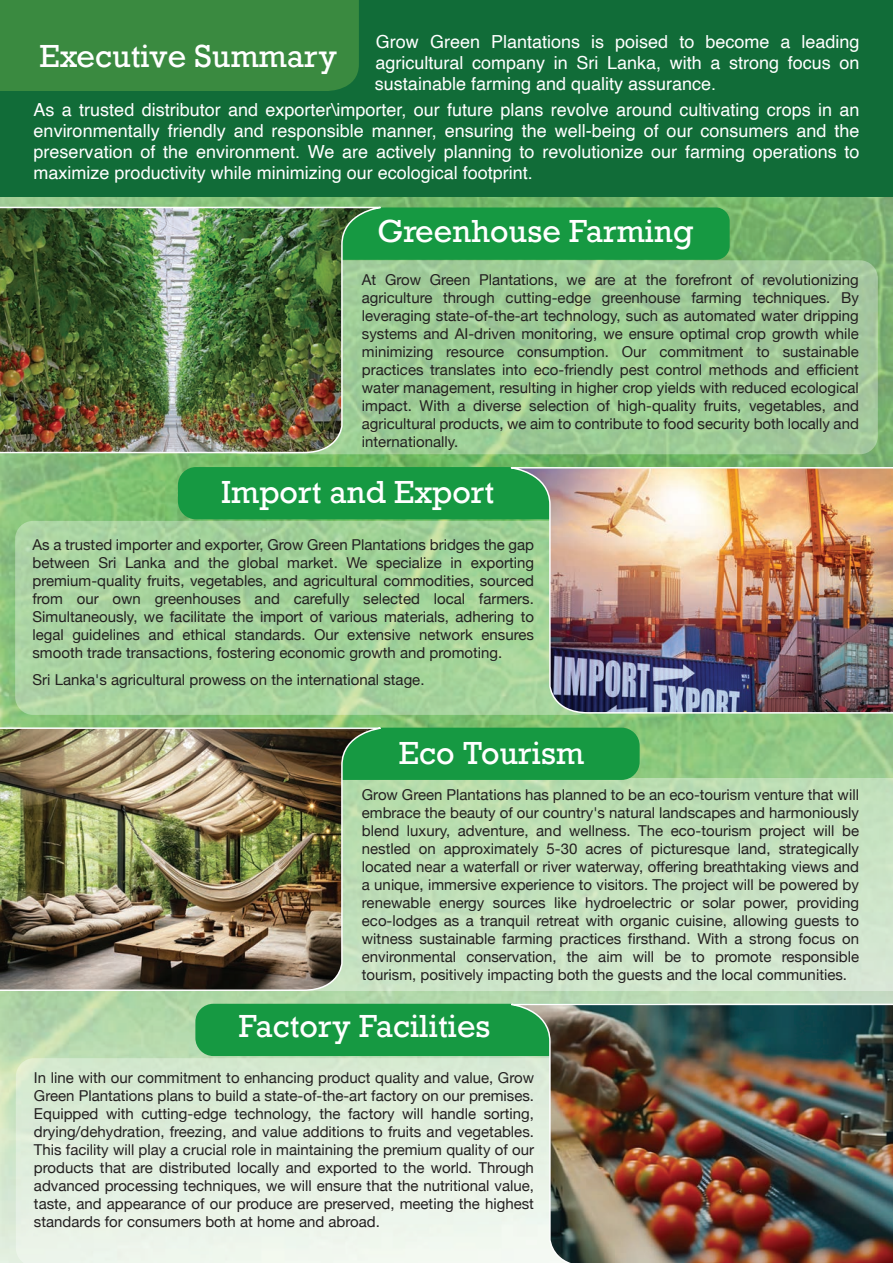
<style>
.page{position:relative;width:893px;height:1263px;background:#fff}
.page>*{position:absolute;margin:0;border:0;box-sizing:border-box;transform-origin:0 0}
.t1{font:30px "Rockwell";color:#fff}
.t2{font:18px/21px "Helvetica";color:#fff;text-align:justify}
.t3{font:15px/18px "Helvetica Neue";color:#231f20;text-align:justify}
</style>
<div class="page">
<img style="left:0;top:197px;width:893px;height:1066px">
<div style="left:0;top:0;width:893px;height:197px;background:#116c38"></div>
<div style="left:0;top:0;width:359px;height:91px;background:#3a8a40"></div>
<div style="left:286px;top:207px;width:444px;height:53px;background:#169942;border-radius:14px"></div>
<svg style="left:225px;top:260px;width:653px;height:194px;fill:#9fca98"></svg>
<img style="left:0;top:206px;width:382px;height:248px">
<div style="left:178px;top:467px;width:458px;height:52px;background:#169942;border-radius:18px"></div>
<svg style="left:15px;top:521px;width:580px;height:194px;fill:#a5d39c"></svg>
<img style="left:510px;top:466px;width:383px;height:248px">
<div style="left:0;top:779px;width:893px;height:212px;background:linear-gradient(to bottom,#b9dcaf,#d1e6ce)"></div>
<div style="left:286px;top:728px;width:354px;height:52px;background:#169942;border-radius:18px"></div>
<img style="left:0;top:727px;width:382px;height:265px">
<div style="left:195px;top:1004px;width:489px;height:52px;background:#169942;border-radius:18px"></div>
<svg style="left:16px;top:1058px;width:494px;height:205px;fill:#e3efe0"></svg>
<img style="left:510px;top:1003px;width:383px;height:260px">
<p class="t2" style="left:375px;top:32px;width:486px">Grow Green Plantations is poised to become a leading agricultural company in Sri Lanka, with a strong focus on sustainable farming and quality assurance.</p>
<p class="t2" style="left:34px;top:100px;width:827px">As a trusted distributor and exporter\importer, our future plans revolve around cultivating crops in an environmentally friendly and responsible manner, ensuring the well-being of our consumers and the preservation of the environment. We are actively planning to revolutionize our farming operations to maximize productivity while minimizing our ecological footprint.</p>
<h1 class="t1" style="left:378px;top:213px;width:317px">Greenhouse Farming</h1>
<p class="t3" style="left:362px;top:271px;width:499px">At Grow Green Plantations, we are at the forefront of revolutionizing agriculture through cutting-edge greenhouse farming techniques. By leveraging state-of-the-art technology, such as automated water dripping systems and AI-driven monitoring, we ensure optimal crop growth while minimizing resource consumption. Our commitment to sustainable practices translates into eco-friendly pest control methods and efficient water management, resulting in higher crop yields with reduced ecological impact. With a diverse selection of high-quality fruits, vegetables, and agricultural products, we aim to contribute to food security both locally and internationally.</p>
<h1 class="t1" style="left:221px;top:474px;width:275px">Import and Export</h1>
<p class="t3" style="left:32px;top:537px;width:503px">As a trusted importer and exporter, Grow Green Plantations bridges the gap between Sri Lanka and the global market. We specialize in exporting premium-quality fruits, vegetables, and agricultural commodities, sourced from our own greenhouses and carefully selected local farmers.<br>Simultaneously, we facilitate the import of various materials, adhering to legal guidelines and ethical standards. Our extensive network ensures smooth trade transactions, fostering economic growth and promoting.</p>
<p class="t3" style="left:32px;top:672px;width:393px">Sri Lanka's agricultural prowess on the international stage.</p>
<h1 class="t1" style="left:40px;top:38px;width:299px">Executive Summary</h1>
<h1 class="t1" style="left:399px;top:734px;width:187px">Eco Tourism</h1>
<p class="t3" style="left:362px;top:786px;width:499px">Grow Green Plantations has planned to be an eco-tourism venture that will embrace the beauty of our country's natural landscapes and harmoniously blend luxury, adventure, and wellness. The eco-tourism project will be nestled on approximately 5-30 acres of picturesque land, strategically located near a waterfall or river waterway, offering breathtaking views and a unique, immersive experience to visitors. The project will be powered by renewable energy sources like hydroelectric or solar power, providing eco-lodges as a tranquil retreat with organic cuisine, allowing guests to witness sustainable farming practices firsthand. With a strong focus on environmental conservation, the aim will be to promote responsible tourism, positively impacting both the guests and the local communities.</p>
<h1 class="t1" style="left:239px;top:1007px;width:253px">Factory Facilities</h1>
<p class="t3" style="left:34px;top:1070px;width:502px">In line with our commitment to enhancing product quality and value, Grow Green Plantations plans to build a state-of-the-art factory on our premises.<br>Equipped with cutting-edge technology, the factory will handle sorting, drying/dehydration, freezing, and value additions to fruits and vegetables.<br>This facility will play a crucial role in maintaining the premium quality of our products that are distributed locally and exported to the world. Through advanced processing techniques, we will ensure that the nutritional value, taste, and appearance of our produce are preserved, meeting the highest standards for consumers both at home and abroad.</p>
</div>
